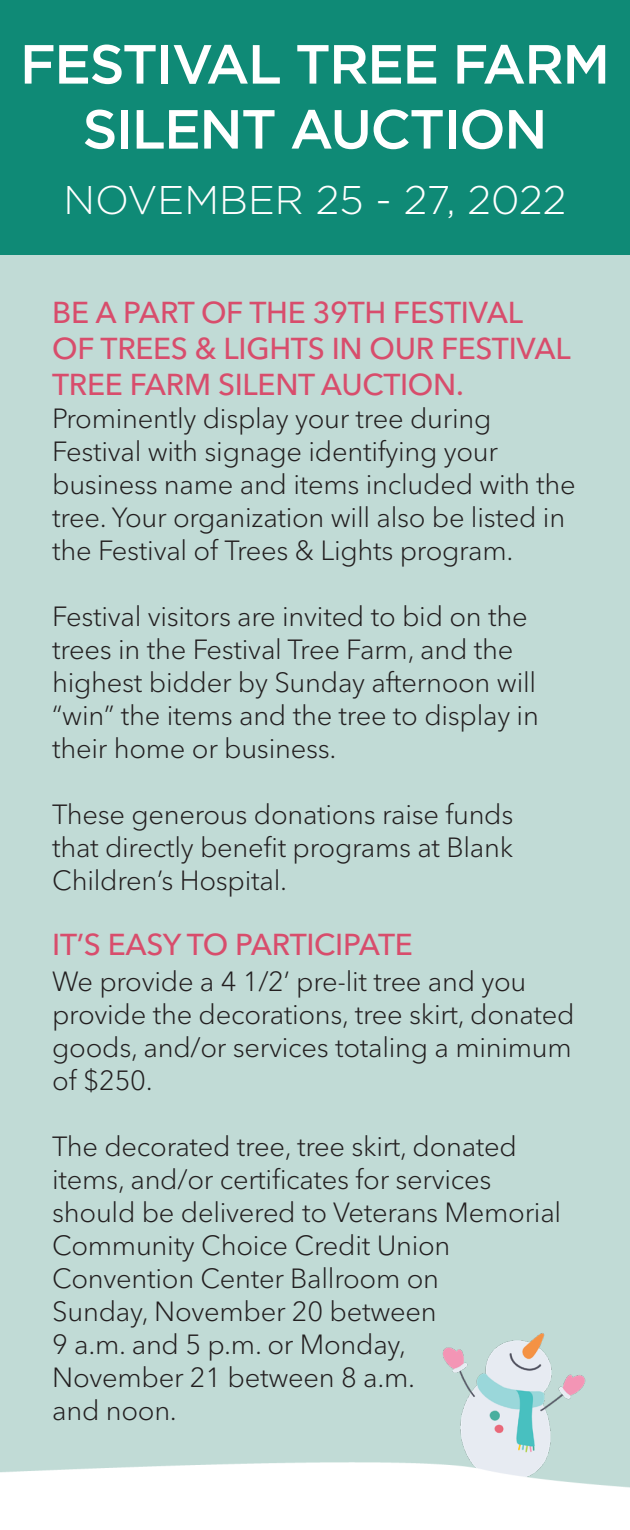
<style>
.page{position:relative;width:630px;height:1530px;background:#fff}
.page>*{position:absolute;margin:0;border:0;box-sizing:border-box;transform-origin:0 0}
.t1{font:500 55px/65px "Gotham";letter-spacing:-.03em;color:#fff;text-align:center}
.t2{font:300 40px "Gotham";color:#fff}
.t3{font:500 30px/36px "Avenir Next LT Pro";letter-spacing:-.01em;color:#d84d6c}
.t4{font:300 27.5px/33px "Avenir Next LT Pro";letter-spacing:-.01em;color:#231f20}
.s1{color:#211d1e}
</style>
<div class="page">
<div style="left:0;top:227px;width:630px;height:1303px;background:#c1dbd6"></div>
<div style="left:0;top:0;width:630px;height:255px;background:#0f8a76"></div>
<img style="left:442px;top:1333px;width:144px;height:69px">
<img style="left:0;top:1402px;width:630px;height:128px">
<p class="t1" style="left:20px;top:31px;width:592px">FESTIVAL TREE FARM<br>SILENT AUCTION</p>
<p class="t2" style="left:64px;top:174px;width:504px">NOVEMBER 25 - 27, 2022</p>
<p class="t3" style="left:52px;top:295px;width:520px">BE A PART OF THE 39TH FESTIVAL<br>OF TREES &amp; LIGHTS IN OUR FESTIVAL<br>TREE FARM SILENT AUCTION.</p>
<p class="t4" style="left:52px;top:402px;width:525px"><span class="s1">P</span>rominently display your tree during Festival with signage identifying your business name and items included with the tree. Your organization will also be listed in the Festival of Trees &amp; Lights program.</p>
<p class="t4" style="left:52px;top:600px;width:488px">Festival visitors are invited to bid on the trees in the Festival Tree Farm, and the highest bidder by Sunday afternoon will “win” the items and the tree to display in their home or business.</p>
<p class="t4" style="left:52px;top:798px;width:463px;text-align:justify">These generous donations raise funds that directly benefit programs at Blank Children’s Hospital.</p>
<p class="t3" style="left:52px;top:927px;width:362px">IT’S EASY TO PARTICIPATE</p>
<p class="t4" style="left:52px;top:965px;width:524px">We provide a 4 1/2’ pre-lit tree and you provide the decorations, tree skirt, donated goods, and/or services totaling a minimum of $250.</p>
<p class="t4" style="left:52px;top:1130px;width:511px">The decorated tree, tree skirt, donated items, and/or certificates for services should be delivered to Veterans Memorial<br>Community Choice Credit Union<br>Convention Center Ballroom on<br>Sunday, November 20 between<br>9 a.m. and 5 p.m. or Monday,<br>November 21 between 8 a.m.<br>and noon.</p>
</div>
